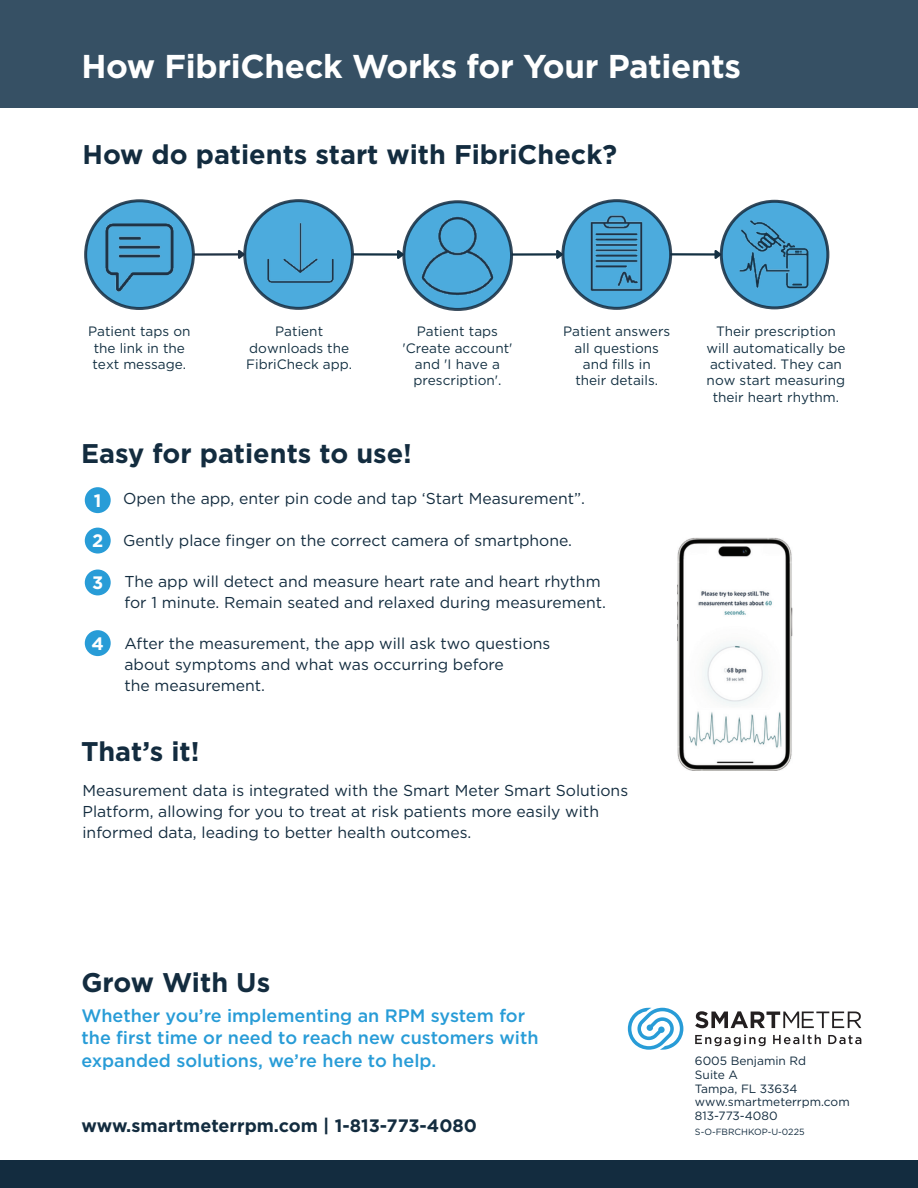
<style>
.page{position:relative;width:918px;height:1188px;background:#fff}
.page>*{position:absolute;margin:0;border:0;box-sizing:border-box;transform-origin:0 0}
.Paragraph_Style1{font:700 33px "Gotham";letter-spacing:-.01em;color:#fff}
.HEADLINE_1{font:700 27px "Gotham";color:#132c3f}
.Paragraph_Style1-2{font:700 27px "Gotham";color:#132c3f}
.Paragraph_Style1-3{font:500 18px/22.8px "Gotham";color:#289cd7}
.Paragraph_Style1-4{font:700 18px "Gotham";color:#132c3f}
.HEADLINE_1-2{font:700 18px "Gotham";color:#fff}
.Paragraph_Style1-5{font:15.75px/21px "Gotham";color:#132c3f}
.t1{font:13.65px/16.4px "Gotham";color:#143143;text-align:center}
.Paragraph_Style1-6{font:12px "Gotham";color:#132c3f}
.Paragraph_Style6{font:12px "Gotham";color:#132c3f}
.Paragraph_Style1-7{font:9px "Gotham";color:#132c3f}
</style>
<div class="page">
<div style="left:0;top:0;width:918px;height:107px;background:#365064"></div>
<div style="left:0;top:1161px;width:918px;height:27px;background:#132c3f"></div>
<svg style="left:628px;top:1008px;width:55px;height:42px"></svg>
<svg style="left:695px;top:1011px;width:166px;height:17px"></svg>
<svg style="left:695px;top:1035px;width:166px;height:11px"></svg>
<div style="left:85px;top:487px;width:26px;height:26px;background:#289cd7;border-radius:50%"></div>
<div style="left:85px;top:528px;width:26px;height:26px;background:#289cd7;border-radius:50%"></div>
<div style="left:85px;top:570px;width:26px;height:25px;background:#289cd7;border-radius:50%"></div>
<div style="left:85px;top:630px;width:26px;height:26px;background:#289cd7;border-radius:50%"></div>
<svg style="left:86px;top:201px;width:107px;height:107px;background:#48a3d3"></svg>
<img style="left:104px;top:222px;width:71px;height:70px">
<svg style="left:245px;top:201px;width:107px;height:107px;background:#48a3d3"></svg>
<img style="left:265px;top:216px;width:71px;height:71px">
<hr style="left:193px;top:253px;width:46px;height:3px;background:#203244">
<svg style="left:236px;top:250px;width:7px;height:9px"></svg>
<hr style="left:352px;top:253px;width:46px;height:3px;background:#143143">
<svg style="left:395px;top:250px;width:7px;height:9px"></svg>
<svg style="left:404px;top:202px;width:108px;height:107px"></svg>
<img style="left:407px;top:200px;width:101px;height:99px">
<svg style="left:563px;top:201px;width:108px;height:107px;background:#469ecd"></svg>
<img style="left:577px;top:214px;width:80px;height:80px">
<hr style="left:512px;top:253px;width:45px;height:3px;background:#143143">
<svg style="left:554px;top:248px;width:12px;height:14px"></svg>
<hr style="left:193px;top:254px;width:52px;height:2px;background:#231f20">
<hr style="left:512px;top:254px;width:51px;height:2px;background:#231f20">
<hr style="left:352px;top:254px;width:52px;height:2px;background:#231f20">
<svg style="left:721px;top:201px;width:107px;height:107px;background:#469ecd"></svg>
<img style="left:737px;top:215px;width:75px;height:75px">
<svg style="left:714px;top:250px;width:6px;height:9px"></svg>
<hr style="left:670px;top:253px;width:45px;height:3px;background:#143143">
<hr style="left:670px;top:254px;width:51px;height:2px;background:#231f20">
<div style="left:84px;top:199px;width:111px;height:111px;border:3px solid #142b3f;border-radius:50%"></div>
<div style="left:243px;top:199px;width:111px;height:111px;border:3px solid #142b3f;border-radius:50%"></div>
<div style="left:402px;top:200px;width:111px;height:111px;border:3px solid #142b3f;border-radius:50%"></div>
<div style="left:561px;top:199px;width:111px;height:111px;border:3px solid #142b3f;border-radius:50%"></div>
<div style="left:720px;top:200px;width:109px;height:109px;border:3px solid #142b3f;border-radius:50%"></div>
<img style="left:677px;top:537px;width:116px;height:233px">
<p class="Paragraph_Style1" style="left:81px;top:44px;width:661px">How FibriCheck Works for Your Patients</p>
<p class="HEADLINE_1" style="left:82px;top:136px;width:536px">How do patients start with FibriCheck?</p>
<p class="t1" style="left:246px;top:323px;width:107px">Patient downloads the<br>FibriCheck app.</p>
<p class="t1" style="left:563px;top:323px;width:109px">Patient answers all questions and fills in<br>their details.</p>
<p class="t1" style="left:707px;top:323px;width:140px">Their prescription will automatically be activated. They can now start measuring their heart rhythm.</p>
<p class="t1" style="left:88px;top:323px;width:104px">Patient taps on the link in the text message.</p>
<p class="t1" style="left:402px;top:323px;width:112px">Patient taps 'Create account' and 'I have a prescription'.</p>
<p class="HEADLINE_1" style="left:81px;top:436px;width:333px">Easy for patients to use!</p>
<p class="Paragraph_Style1-5" style="left:123px;top:488px;width:463px">Open the app, enter pin code and tap ‘Start Measurement”.</p>
<p class="Paragraph_Style1-5" style="left:123px;top:529px;width:451px">Gently place finger on the correct camera of smartphone.</p>
<p class="Paragraph_Style1-5" style="left:124px;top:570px;width:483px">The app will detect and measure heart rate and heart rhythm for 1 minute. Remain seated and relaxed during measurement.</p>
<p class="Paragraph_Style1-5" style="left:124px;top:633px;width:427px">After the measurement, the app will ask two questions about symptoms and what was occurring before<br>the measurement.</p>
<p class="HEADLINE_1-2" style="left:94px;top:488px;width:9px">1</p>
<p class="HEADLINE_1-2" style="left:92px;top:529px;width:13px">2</p>
<p class="HEADLINE_1-2" style="left:92px;top:571px;width:13px">3</p>
<p class="HEADLINE_1-2" style="left:92px;top:631px;width:14px">4</p>
<p class="HEADLINE_1" style="left:81px;top:734px;width:120px">That’s it!</p>
<p class="Paragraph_Style1-5" style="left:82px;top:779px;width:547px">Measurement data is integrated with the Smart Meter Smart Solutions<br>Platform, allowing for you to treat at risk patients more easily with informed data, leading to better health outcomes.</p>
<p class="Paragraph_Style1-2" style="left:81px;top:965px;width:190px">Grow With Us</p>
<p class="Paragraph_Style1-3" style="left:81px;top:1004px;width:459px">Whether you’re implementing an RPM system for the first time or need to reach new customers with expanded solutions, we’re here to help.</p>
<p class="Paragraph_Style1-4" style="left:81px;top:1114px;width:397px">www.smartmeterrpm.com | 1-813-773-4080</p>
<p class="Paragraph_Style6" style="left:695px;top:1053px;width:113px">6005 Benjamin Rd</p>
<p class="Paragraph_Style6" style="left:695px;top:1067px;width:45px">Suite A</p>
<p class="Paragraph_Style1-6" style="left:695px;top:1081px;width:104px">Tampa, FL 33634</p>
<p class="Paragraph_Style1-6" style="left:695px;top:1094px;width:156px">www.smartmeterrpm.com</p>
<p class="Paragraph_Style1-6" style="left:695px;top:1108px;width:84px">813-773-4080</p>
<p class="Paragraph_Style1-7" style="left:695px;top:1126px;width:111px">S-O-FBRCHKOP-U-0225</p>
</div>
